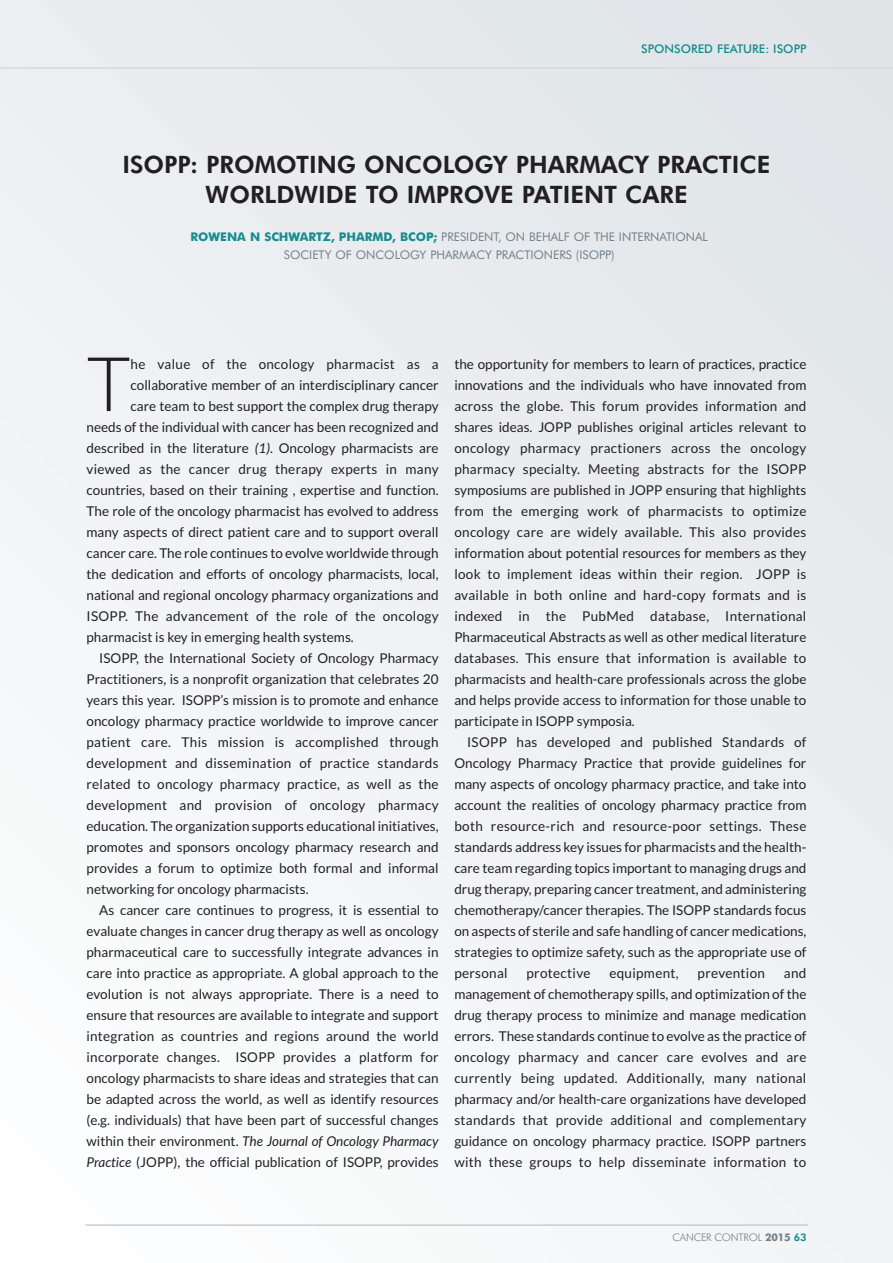
<style>
.page{position:relative;width:893px;height:1263px;background:#fff}
.page>*{position:absolute;margin:0;border:0;box-sizing:border-box;transform-origin:0 0}
.t1{font:300 75.45px "Lato";color:#231f20}
.t2{font:800 24px/30px "Futura BT";color:#231f20;text-align:center}
.t3{font:13.5px/21px "Lato";color:#231f20;text-align:justify}
.t4{font:13.5px "Lato";letter-spacing:.025em;color:#231f20}
.t5{font:13.5px "Lato";letter-spacing:.02em;color:#231f20}
.t6{font:italic 13.5px "Lato";color:#231f20}
.t7{font:12px/18px "Futura BT";color:#727f8a;text-align:center}
.t8{font:500 12px "Futura BT";color:#158d8e}
.t9{font:300 10.5px "Futura BT";letter-spacing:-.02em;color:#727f8a}
.s1{font-weight:700;color:#158d8e}
.s2{font-style:italic}
.s3{font-style:normal}
.s4{font-weight:700}
.s5{font-weight:800;color:#158d8e}
</style>
<div class="page">
<hr style="left:0;top:67px;width:893px;height:2px;background:#d8d9d7">
<hr style="left:85px;top:1224px;width:723px;height:2px;background:#c6ced3">
<p class="t8" style="left:641px;top:44px;width:167px">SPONSORED FEATURE: ISOPP</p>
<h2 class="t2" style="left:122px;top:152px;width:650px">ISOPP: PROMOTING ONCOLOGY PHARMACY PRACTICE<br>WORLDWIDE TO IMPROVE PATIENT CARE</h2>
<p class="t7" style="left:191px;top:229px;width:519px"><span class="s1">ROWENA N SCHWARTZ, PHARMD, BCOP;</span> PRESIDENT, ON BEHALF OF THE INTERNATIONAL<br>SOCIETY OF ONCOLOGY PHARMACY PRACTIONERS (ISOPP)</p>
<h1 class="t1" style="left:87px;top:341px;width:46px">T</h1>
<p class="t4" style="left:131px;top:356px;width:309px">he value of the oncology pharmacist as a</p>
<p class="t3" style="left:131px;top:375px;width:309px">collaborative member of an interdisciplinary cancer</p>
<p class="t3" style="left:131px;top:396px;width:309px">care team to best support the complex drug therapy</p>
<p class="t3" style="left:87px;top:417px;width:354px">needs of the individual with cancer has been recognized and</p>
<p class="t3" style="left:87px;top:438px;width:354px">described in the literature <span class="s2">(1)</span>. Oncology pharmacists are</p>
<p class="t4" style="left:87px;top:461px;width:354px">viewed as the cancer drug therapy experts in many</p>
<p class="t3" style="left:87px;top:480px;width:354px">countries, based on their training , expertise and function.</p>
<p class="t3" style="left:87px;top:501px;width:354px">The role of the oncology pharmacist has evolved to address</p>
<p class="t3" style="left:87px;top:522px;width:354px">many aspects of direct patient care and to support overall</p>
<p class="t3" style="left:87px;top:543px;width:354px">cancer care. The role continues to evolve worldwide through</p>
<p class="t3" style="left:87px;top:564px;width:354px">the dedication and efforts of oncology pharmacists, local,</p>
<p class="t3" style="left:87px;top:585px;width:354px">national and regional oncology pharmacy organizations and</p>
<p class="t4" style="left:87px;top:608px;width:354px">ISOPP. The advancement of the role of the oncology</p>
<p class="t3" style="left:87px;top:627px;width:269px">pharmacist is key in emerging health systems.</p>
<p class="t3" style="left:99px;top:648px;width:341px">ISOPP, the International Society of Oncology Pharmacy</p>
<p class="t3" style="left:87px;top:669px;width:354px">Practitioners, is a nonprofit organization that celebrates 20</p>
<p class="t3" style="left:87px;top:690px;width:354px">years this year. ISOPP’s mission is to promote and enhance</p>
<p class="t3" style="left:87px;top:711px;width:354px">oncology pharmacy practice worldwide to improve cancer</p>
<p class="t4" style="left:87px;top:734px;width:354px">patient care. This mission is accomplished through</p>
<p class="t4" style="left:87px;top:755px;width:354px">development and dissemination of practice standards</p>
<p class="t5" style="left:87px;top:776px;width:354px">related to oncology pharmacy practice, as well as the</p>
<p class="t4" style="left:87px;top:797px;width:354px">development and provision of oncology pharmacy</p>
<p class="t3" style="left:87px;top:816px;width:354px">education. The organization supports educational initiatives,</p>
<p class="t3" style="left:87px;top:837px;width:354px">promotes and sponsors oncology pharmacy research and</p>
<p class="t3" style="left:87px;top:858px;width:354px">provides a forum to optimize both formal and informal</p>
<p class="t3" style="left:87px;top:879px;width:224px">networking for oncology pharmacists.</p>
<p class="t3" style="left:99px;top:900px;width:341px">As cancer care continues to progress, it is essential to</p>
<p class="t3" style="left:87px;top:921px;width:354px">evaluate changes in cancer drug therapy as well as oncology</p>
<p class="t3" style="left:87px;top:942px;width:354px">pharmaceutical care to successfully integrate advances in</p>
<p class="t3" style="left:87px;top:963px;width:354px">care into practice as appropriate. A global approach to the</p>
<p class="t3" style="left:87px;top:984px;width:354px">evolution is not always appropriate. There is a need to</p>
<p class="t3" style="left:87px;top:1005px;width:354px">ensure that resources are available to integrate and support</p>
<p class="t5" style="left:87px;top:1028px;width:354px">integration as countries and regions around the world</p>
<p class="t4" style="left:87px;top:1049px;width:354px">incorporate changes. ISOPP provides a platform for</p>
<p class="t3" style="left:87px;top:1068px;width:354px">oncology pharmacists to share ideas and strategies that can</p>
<p class="t3" style="left:87px;top:1089px;width:354px">be adapted across the world, as well as identify resources</p>
<p class="t3" style="left:87px;top:1110px;width:354px">(e.g. individuals) that have been part of successful changes</p>
<p class="t6" style="left:87px;top:1133px;width:354px"><span class="s3">within their environment.</span> The Journal of Oncology Pharmacy</p>
<p class="t3" style="left:87px;top:1152px;width:354px"><span class="s2">Practice</span> (JOPP), the official publication of ISOPP, provides</p>
<p class="t3" style="left:454px;top:354px;width:354px">the opportunity for members to learn of practices, practice innovations and the individuals who have innovated from across the globe. This forum provides information and shares ideas. JOPP publishes original articles relevant to oncology pharmacy practioners across the oncology pharmacy specialty. Meeting abstracts for the ISOPP symposiums are published in JOPP ensuring that highlights from the emerging work of pharmacists to optimize oncology care are widely available. This also provides information about potential resources for members as they look to implement ideas within their region. JOPP is available in both online and hard-copy formats and is indexed in the PubMed database, International Pharmaceutical Abstracts as well as other medical literature databases. This ensure that information is available to pharmacists and health-care professionals across the globe and helps provide access to information for those unable to participate in ISOPP symposia.</p>
<p class="t3" style="left:454px;top:732px;width:354px;text-indent:13px">ISOPP has developed and published Standards of Oncology Pharmacy Practice that provide guidelines for many aspects of oncology pharmacy practice, and take into account the realities of oncology pharmacy practice from both resource-rich and resource-poor settings. These standards address key issues for pharmacists and the health&shy;care team regarding topics important to managing drugs and drug therapy, preparing cancer treatment, and administering chemotherapy/cancer therapies. The ISOPP standards focus on aspects of sterile and safe handling of cancer medications, strategies to optimize safety, such as the appropriate use of personal</p>
<p class="t3" style="left:454px;top:963px;width:354px;text-indent:330px">and management of chemotherapy spills, and optimization of the drug therapy process to minimize and manage medication errors. These standards continue to evolve as the practice of oncology pharmacy and cancer care evolves and are currently being updated. Additionally, many national pharmacy and/or health-care organizations have developed standards that provide additional and complementary guidance on oncology pharmacy practice. ISOPP partners with these groups to help disseminate information to</p>
<p class="t4" style="left:527px;top:965px;width:65px">protective</p>
<p class="t4" style="left:609px;top:965px;width:71px">equipment,</p>
<p class="t4" style="left:698px;top:965px;width:69px">prevention</p>
<p class="t9" style="left:673px;top:1232px;width:135px">CANCER CONTROL <span class="s4">2015</span> <span class="s5">63</span></p>
</div>
